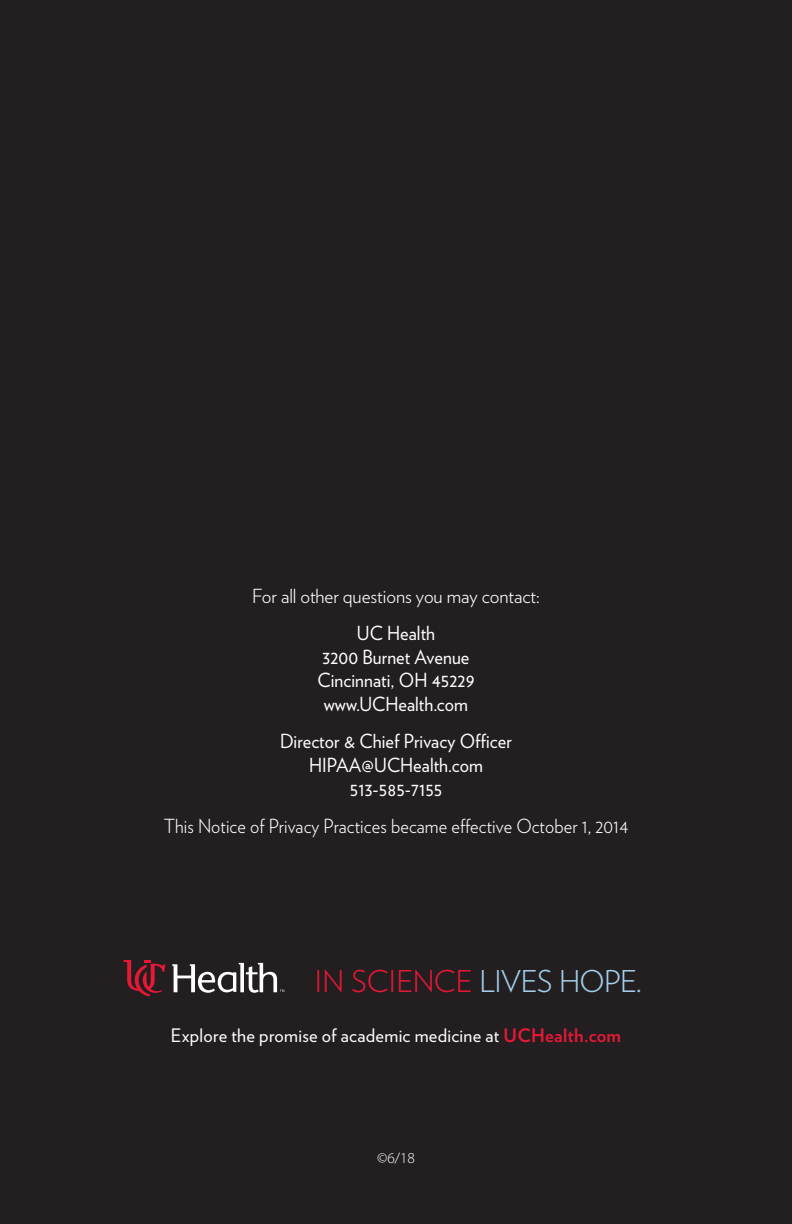
<style>
.page{position:relative;width:792px;height:1224px;background:#231f20}
.page>*{position:absolute;margin:0;border:0;box-sizing:border-box;transform-origin:0 0}
.t1{font:300 30px "Verlag";letter-spacing:-.015em;color:#e51836}
.subhead{font:19.4px/23.6px "Verlag";letter-spacing:.005em;color:#fff;text-align:center;scale:.95 1}
.subhead-2{font:300 19.4px "Verlag";letter-spacing:.005em;color:#fff;scale:.95 1}
.subhead-3{font:300 19.4px "Verlag";letter-spacing:.005em;color:#fff}
.t2{font:18.6px "Verlag";letter-spacing:.015em;color:#fff}
.t3{font:300 15.2px "Myriad Pro";color:#fff}
.s1{color:#a1cfec}
.s2{color:#97caeb}
.s3{font-weight:700;color:#e51836}
</style>
<div class="page">
<svg style="left:124px;top:960px;width:41px;height:37px"></svg>
<svg style="left:172px;top:963px;width:112px;height:30px"></svg>
<p class="subhead-3" style="left:252px;top:582px;width:289px">For all other questions you may contact:</p>
<p class="subhead" style="left:318px;top:621px;width:167px">UC Health<br>3200 Burnet Avenue<br>Cincinnati, OH 45229 www.UCHealth.com</p>
<p class="subhead" style="left:280px;top:729px;width:245px">Director &amp; Chief Privacy Officer<br>HIPAA@UCHealth.com<br>513-585-7155</p>
<p class="subhead-2" style="left:164px;top:812px;width:490px">This Notice of Privacy Practices became effective October 1, 2014</p>
<p class="t1" style="left:315px;top:959px;width:328px">IN SCIENCE <span class="s1">LIVES HOPE</span><span class="s2">.</span></p>
<p class="t2" style="left:171px;top:1021px;width:452px">Explore the promise of academic medicine at <span class="s3">UCHealth.com</span></p>
<p class="t3" style="left:377px;top:1148px;width:39px">©6/18</p>
</div>
